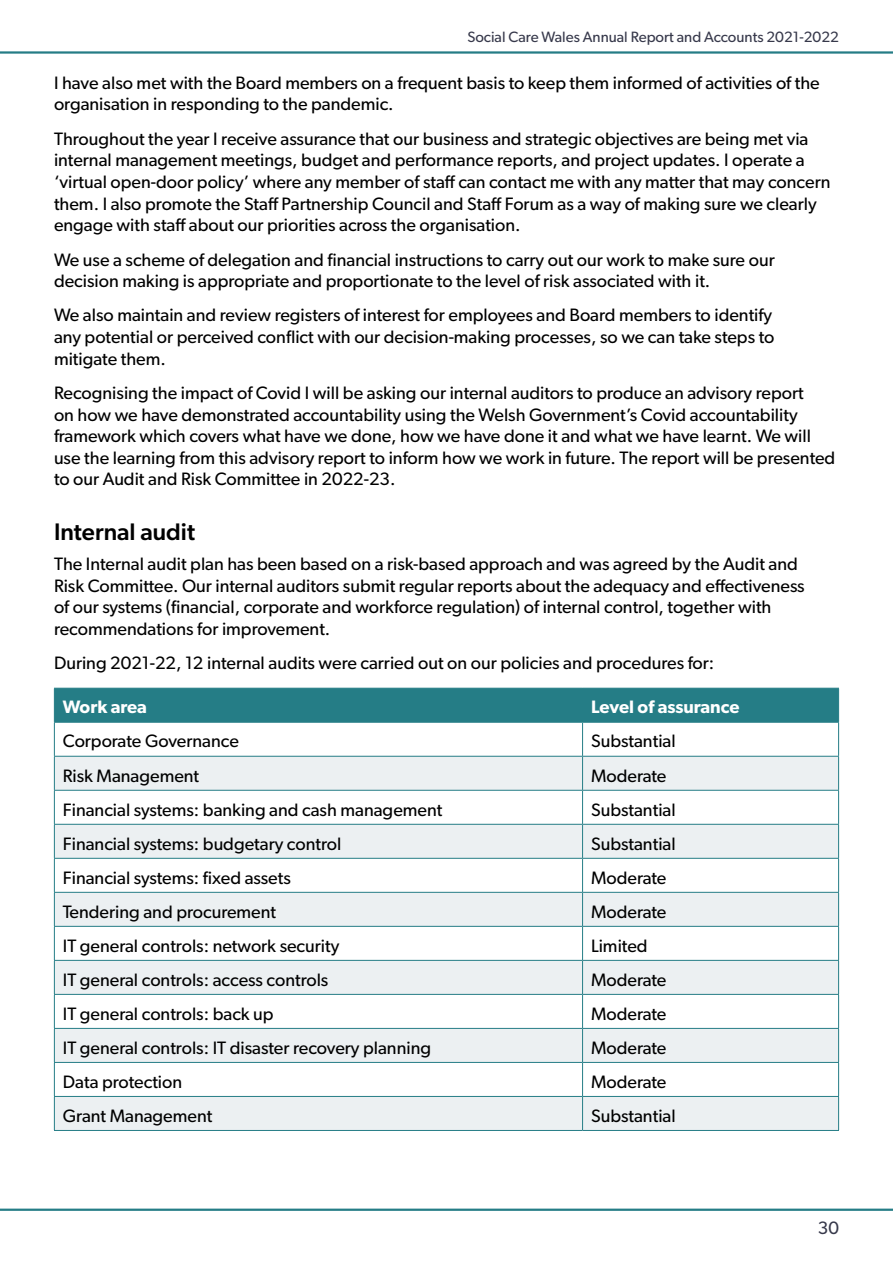
<style>
.page{position:relative;width:893px;height:1263px;background:#fff}
.page>*{position:absolute;margin:0;border:0;box-sizing:border-box;transform-origin:0 0}
.Para_Sub-heading{font:500 24px "Gibson";color:#000}
.Body_Text{font:18px/21.6px "Gibson";color:#000}
.Body_Text-2{font:600 18px "Gibson";color:#fff}
.t1{font:18px "Gibson";color:#37394b}
.t2{font:15px "Gibson";color:#37394b}
</style>
<div class="page">
<hr style="left:0;top:51px;width:893px;height:3px;background:#257d86">
<hr style="left:0;top:1208px;width:893px;height:3px;background:#257d86">
<div style="left:55px;top:689px;width:783px;height:33px;background:#257d86"></div>
<svg style="left:55px;top:757px;width:783px;height:373px;fill:#ecf0f2"></svg>
<hr style="left:54px;top:688px;width:529px;height:1px;background:#257d86">
<hr style="left:54px;top:688px;width:1px;height:34px;background:#257d86">
<hr style="left:583px;top:688px;width:256px;height:1px;background:#257d86">
<hr style="left:582px;top:688px;width:1px;height:34px;background:#257d86">
<hr style="left:838px;top:688px;width:1px;height:34px;background:#257d86">
<hr style="left:54px;top:722px;width:529px;height:1px;background:#257d86">
<hr style="left:54px;top:723px;width:1px;height:33px;background:#257d86">
<hr style="left:583px;top:722px;width:256px;height:1px;background:#257d86">
<hr style="left:582px;top:723px;width:1px;height:33px;background:#257d86">
<hr style="left:838px;top:723px;width:1px;height:33px;background:#257d86">
<hr style="left:54px;top:756px;width:529px;height:1px;background:#257d86">
<hr style="left:54px;top:757px;width:1px;height:33px;background:#257d86">
<hr style="left:583px;top:756px;width:256px;height:1px;background:#257d86">
<hr style="left:582px;top:757px;width:1px;height:33px;background:#257d86">
<hr style="left:838px;top:757px;width:1px;height:33px;background:#257d86">
<hr style="left:54px;top:790px;width:529px;height:1px;background:#257d86">
<hr style="left:54px;top:791px;width:1px;height:33px;background:#257d86">
<hr style="left:583px;top:790px;width:256px;height:1px;background:#257d86">
<hr style="left:582px;top:791px;width:1px;height:33px;background:#257d86">
<hr style="left:838px;top:791px;width:1px;height:33px;background:#257d86">
<hr style="left:54px;top:824px;width:529px;height:1px;background:#257d86">
<hr style="left:54px;top:825px;width:1px;height:33px;background:#257d86">
<hr style="left:583px;top:824px;width:256px;height:1px;background:#257d86">
<hr style="left:582px;top:825px;width:1px;height:33px;background:#257d86">
<hr style="left:838px;top:825px;width:1px;height:33px;background:#257d86">
<hr style="left:54px;top:858px;width:529px;height:1px;background:#257d86">
<hr style="left:54px;top:859px;width:1px;height:33px;background:#257d86">
<hr style="left:583px;top:858px;width:256px;height:1px;background:#257d86">
<hr style="left:582px;top:859px;width:1px;height:33px;background:#257d86">
<hr style="left:838px;top:859px;width:1px;height:33px;background:#257d86">
<hr style="left:54px;top:892px;width:529px;height:1px;background:#257d86">
<hr style="left:54px;top:893px;width:1px;height:33px;background:#257d86">
<hr style="left:583px;top:892px;width:256px;height:1px;background:#257d86">
<hr style="left:582px;top:893px;width:1px;height:33px;background:#257d86">
<hr style="left:838px;top:893px;width:1px;height:33px;background:#257d86">
<hr style="left:54px;top:926px;width:529px;height:1px;background:#257d86">
<hr style="left:54px;top:927px;width:1px;height:33px;background:#257d86">
<hr style="left:583px;top:926px;width:256px;height:1px;background:#257d86">
<hr style="left:582px;top:927px;width:1px;height:33px;background:#257d86">
<hr style="left:838px;top:927px;width:1px;height:33px;background:#257d86">
<hr style="left:54px;top:960px;width:529px;height:1px;background:#257d86">
<hr style="left:54px;top:961px;width:1px;height:33px;background:#257d86">
<hr style="left:583px;top:960px;width:256px;height:1px;background:#257d86">
<hr style="left:582px;top:961px;width:1px;height:33px;background:#257d86">
<hr style="left:838px;top:961px;width:1px;height:33px;background:#257d86">
<hr style="left:54px;top:994px;width:529px;height:1px;background:#257d86">
<hr style="left:54px;top:995px;width:1px;height:33px;background:#257d86">
<hr style="left:583px;top:994px;width:256px;height:1px;background:#257d86">
<hr style="left:582px;top:995px;width:1px;height:33px;background:#257d86">
<hr style="left:838px;top:995px;width:1px;height:33px;background:#257d86">
<hr style="left:54px;top:1028px;width:529px;height:1px;background:#257d86">
<hr style="left:54px;top:1029px;width:1px;height:33px;background:#257d86">
<hr style="left:583px;top:1028px;width:256px;height:1px;background:#257d86">
<hr style="left:582px;top:1029px;width:1px;height:33px;background:#257d86">
<hr style="left:838px;top:1029px;width:1px;height:33px;background:#257d86">
<hr style="left:54px;top:1062px;width:529px;height:1px;background:#257d86">
<hr style="left:54px;top:1063px;width:1px;height:33px;background:#257d86">
<hr style="left:583px;top:1062px;width:256px;height:1px;background:#257d86">
<hr style="left:582px;top:1063px;width:1px;height:33px;background:#257d86">
<hr style="left:838px;top:1063px;width:1px;height:33px;background:#257d86">
<hr style="left:54px;top:1096px;width:529px;height:1px;background:#257d86">
<hr style="left:54px;top:1097px;width:1px;height:33px;background:#257d86">
<hr style="left:583px;top:1096px;width:256px;height:1px;background:#257d86">
<hr style="left:582px;top:1097px;width:1px;height:33px;background:#257d86">
<hr style="left:838px;top:1097px;width:1px;height:33px;background:#257d86">
<hr style="left:54px;top:1130px;width:529px;height:1px;background:#257d86">
<hr style="left:583px;top:1130px;width:256px;height:1px;background:#257d86">
<p class="t2" style="left:467px;top:28px;width:373px">Social Care Wales Annual Report and Accounts 2021-2022</p>
<p class="Body_Text" style="left:54px;top:72px;width:767px">I have also met with the Board members on a frequent basis to keep them informed of activities of the organisation in responding to the pandemic.</p>
<p class="Body_Text" style="left:54px;top:127px;width:778px">Throughout the year I receive assurance that our business and strategic objectives are being met via internal management meetings, budget and performance reports, and project updates. I operate a ‘virtual open-door policy’ where any member of staff can contact me with any matter that may concern them. I also promote the Staff Partnership Council and Staff Forum as a way of making sure we clearly engage with staff about our priorities across the organisation.</p>
<p class="Body_Text" style="left:54px;top:248px;width:722px">We use a scheme of delegation and financial instructions to carry out our work to make sure our decision making is appropriate and proportionate to the level of risk associated with it.</p>
<p class="Body_Text" style="left:54px;top:304px;width:722px">We also maintain and review registers of interest for employees and Board members to identify any potential or perceived conflict with our decision-making processes, so we can take steps to mitigate them.</p>
<p class="Body_Text" style="left:54px;top:382px;width:783px">Recognising the impact of Covid I will be asking our internal auditors to produce an advisory report<br>on how we have demonstrated accountability using the Welsh Government’s Covid accountability framework which covers what have we done, how we have done it and what we have learnt. We will use the learning from this advisory report to inform how we work in future. The report will be presented to our Audit and Risk Committee in 2022-23.</p>
<h5 class="Para_Sub-heading" style="left:54px;top:517px;width:143px">Internal audit</h5>
<p class="Body_Text" style="left:54px;top:553px;width:752px">The Internal audit plan has been based on a risk-based approach and was agreed by the Audit and Risk Committee. Our internal auditors submit regular reports about the adequacy and effectiveness of our systems (financial, corporate and workforce regulation) of internal control, together with recommendations for improvement.</p>
<p class="Body_Text" style="left:54px;top:652px;width:662px">During 2021-22, 12 internal audits were carried out on our policies and procedures for:</p>
<p class="Body_Text-2" style="left:63px;top:696px;width:86px">Work area</p>
<p class="Body_Text-2" style="left:591px;top:696px;width:150px">Level of assurance</p>
<p class="Body_Text" style="left:63px;top:730px;width:177px">Corporate Governance</p>
<p class="Body_Text" style="left:591px;top:730px;width:86px">Substantial</p>
<p class="Body_Text" style="left:63px;top:764px;width:138px">Risk Management</p>
<p class="Body_Text" style="left:591px;top:764px;width:77px">Moderate</p>
<p class="Body_Text" style="left:63px;top:798px;width:381px">Financial systems: banking and cash management</p>
<p class="Body_Text" style="left:591px;top:798px;width:86px">Substantial</p>
<p class="Body_Text" style="left:63px;top:832px;width:280px">Financial systems: budgetary control</p>
<p class="Body_Text" style="left:591px;top:832px;width:86px">Substantial</p>
<p class="Body_Text" style="left:63px;top:866px;width:229px">Financial systems: fixed assets</p>
<p class="Body_Text" style="left:591px;top:866px;width:77px">Moderate</p>
<p class="Body_Text" style="left:63px;top:900px;width:215px">Tendering and procurement</p>
<p class="Body_Text" style="left:591px;top:900px;width:77px">Moderate</p>
<p class="Body_Text" style="left:63px;top:934px;width:278px">IT general controls: network security</p>
<p class="Body_Text" style="left:591px;top:934px;width:58px">Limited</p>
<p class="Body_Text" style="left:63px;top:968px;width:267px">IT general controls: access controls</p>
<p class="Body_Text" style="left:591px;top:968px;width:77px">Moderate</p>
<p class="Body_Text" style="left:63px;top:1002px;width:212px">IT general controls: back up</p>
<p class="Body_Text" style="left:591px;top:1002px;width:77px">Moderate</p>
<p class="Body_Text" style="left:63px;top:1036px;width:370px">IT general controls: IT disaster recovery planning</p>
<p class="Body_Text" style="left:591px;top:1036px;width:77px">Moderate</p>
<p class="Body_Text" style="left:63px;top:1070px;width:121px">Data protection</p>
<p class="Body_Text" style="left:591px;top:1070px;width:77px">Moderate</p>
<p class="Body_Text" style="left:63px;top:1104px;width:151px">Grant Management</p>
<p class="Body_Text" style="left:591px;top:1104px;width:86px">Substantial</p>
<p class="t1" style="left:818px;top:1217px;width:23px">30</p>
</div>
